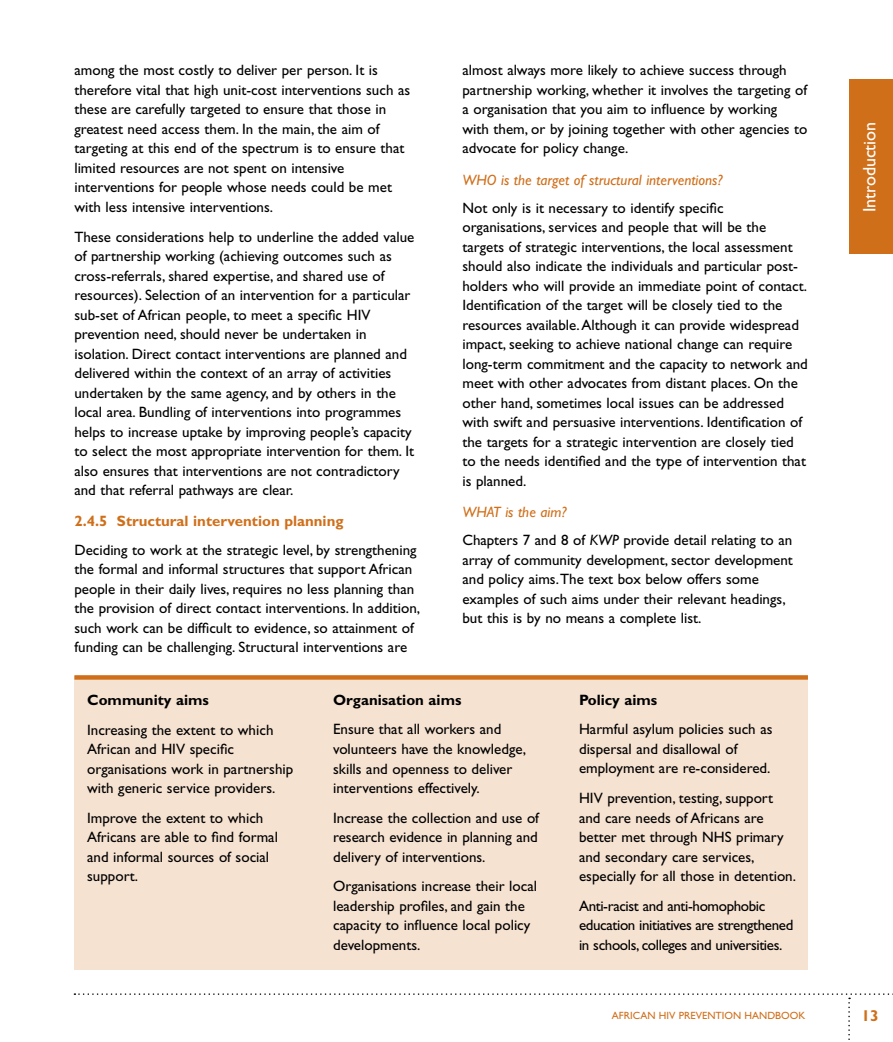
<style>
.page{position:relative;width:893px;height:1042px;background:#fff}
.page>*{position:absolute;margin:0;border:0;box-sizing:border-box;transform-origin:0 0}
.t1{font:18px "Gill Sans";letter-spacing:-.005em;color:#fff}
.t2{font:700 15.75px "Gill Sans";color:#d06f1a}
.t3{font:15px/19.5px "Gill Sans";color:#000}
.t4{font:15px/19.5px "Gill Sans";letter-spacing:-.025em;color:#000}
.t5{font:italic 15px "Gill Sans";color:#d06f1a}
.t6{font:700 15px "Gill Sans";color:#000}
.t7{font:700 15px "Gill Sans";color:#d06f1a}
.t8{font:10.5px "Gill Sans";color:#d06f1a}
.s1{font-style:italic;color:#d06f1a}
.s2{font-style:italic}
</style>
<div class="page">
<svg style="left:74px;top:993px;width:819px;height:47px"></svg>
<div style="left:850px;top:80px;width:43px;height:174px;background:#d06f1a"></div>
<div style="left:74px;top:676px;width:734px;height:293px;background:#f6e2d1"></div>
<div style="left:74px;top:675px;width:734px;height:5px;background:#d06f1a"></div>
<p class="t3" style="left:74px;top:60px;width:337px">among the most costly to deliver per person. It is therefore vital that high unit-cost interventions such as these are carefully targeted to ensure that those in greatest need access them. In the main, the aim of targeting at this end of the spectrum is to ensure that limited resources are not spent on intensive interventions for people whose needs could be met with less intensive interventions.</p>
<p class="t3" style="left:74px;top:227px;width:342px">These considerations help to underline the added value of partnership working (achieving outcomes such as cross-referrals, shared expertise, and shared use of resources). Selection of an intervention for a particular sub-set of African people, to meet a specific HIV prevention need, should never be undertaken in isolation. Direct contact interventions are planned and delivered within the context of an array of activities undertaken by the same agency, and by others in the local area. Bundling of interventions into programmes helps to increase uptake by improving people’s capacity to select the most appropriate intervention for them. It also ensures that interventions are not contradictory and that referral pathways are clear.</p>
<p class="t7" style="left:74px;top:512px;width:271px">2.4.5 Structural intervention planning</p>
<p class="t3" style="left:74px;top:540px;width:347px">Deciding to work at the strategic level, by strengthening the formal and informal structures that support African people in their daily lives, requires no less planning than the provision of direct contact interventions. In addition, such work can be difficult to evidence, so attainment of funding can be challenging. Structural interventions are</p>
<p class="t3" style="left:462px;top:60px;width:347px">almost always more likely to achieve success through partnership working, whether it involves the targeting of a organisation that you aim to influence by working with them, or by joining together with other agencies to advocate for policy change.</p>
<p class="t5" style="left:462px;top:171px;width:262px">WHO is the target of structural interventions?</p>
<p class="t3" style="left:462px;top:198px;width:347px">Not only is it necessary to identify specific organisations, services and people that will be the targets of strategic interventions, the local assessment should also indicate the individuals and particular post&shy;holders who will provide an immediate point of contact.<br>Identification of the target will be closely tied to the resources available. Although it can provide widespread impact, seeking to achieve national change can require long-term commitment and the capacity to network and meet with other advocates from distant places. On the other hand, sometimes local issues can be addressed with swift and persuasive interventions. Identification of the targets for a strategic intervention are closely tied to the needs identified and the type of intervention that is planned.</p>
<p class="t3" style="left:462px;top:498px;width:331px;line-height:28.2px"><span class="s1">WHAT is the aim?<br></span>Chapters 7 and 8 of <span class="s2">KWP</span> provide detail relating to an</p>
<p class="t3" style="left:462px;top:550px;width:332px">array of community development, sector development and policy aims. The text box below offers some examples of such aims under their relevant headings, but this is by no means a complete list.</p>
<p class="t6" style="left:87px;top:691px;width:123px">Community aims</p>
<p class="t3" style="left:87px;top:719px;width:208px">Increasing the extent to which<br>African and HIV specific organisations work in partnership with generic service providers.</p>
<p class="t3" style="left:87px;top:808px;width:192px">Improve the extent to which<br>Africans are able to find formal and informal sources of social support.</p>
<p class="t6" style="left:333px;top:691px;width:130px">Organisation aims</p>
<p class="t3" style="left:333px;top:719px;width:195px">Ensure that all workers and volunteers have the knowledge, skills and openness to deliver interventions effectively.</p>
<p class="t3" style="left:333px;top:808px;width:207px;text-align:justify">Increase the collection and use of research evidence in planning and delivery of interventions.</p>
<p class="t3" style="left:333px;top:876px;width:205px">Organisations increase their local leadership profiles, and gain the capacity to influence local policy developments.</p>
<p class="t6" style="left:579px;top:691px;width:80px">Policy aims</p>
<p class="t3" style="left:579px;top:719px;width:195px">Harmful asylum policies such as dispersal and disallowal of employment are re-considered.</p>
<p class="t3" style="left:579px;top:788px;width:219px">HIV prevention, testing, support and care needs of Africans are better met through NHS primary and secondary care services, especially for all those in detention.</p>
<p class="t4" style="left:579px;top:896px;width:216px">Anti-racist and anti-homophobic education initiatives are strengthened in schools, colleges and universities.</p>
<p class="t1" style="left:859px;top:212px;width:92px;rotate:-90deg">Introduction</p>
<p class="t8" style="left:612px;top:1010px;width:195px">AFRICAN HIV PREVENTION HANDBOOK</p>
<p class="t2" style="left:862px;top:1006px;width:19px">13</p>
</div>
